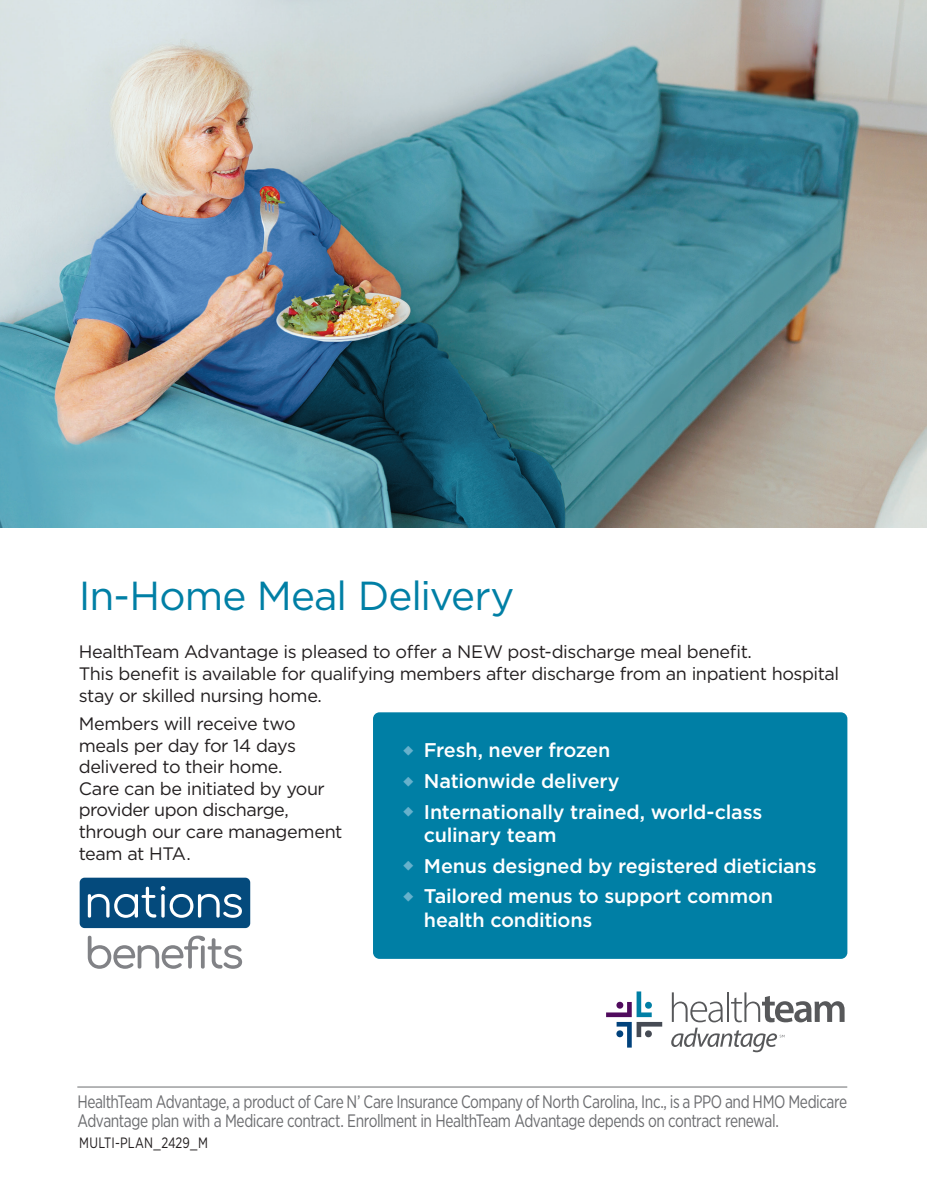
<style>
.page{position:relative;width:927px;height:1197px;background:#fff}
.page>*{position:absolute;margin:0;border:0;box-sizing:border-box;transform-origin:0 0}
.t1{font:40.5px "Gotham";letter-spacing:-.025em;color:#007fa5}
.t2{font:500 19.8px/30.6px "Gotham";letter-spacing:-.01em;color:#fff}
.t3{font:18px/21.6px "Gotham";letter-spacing:-.025em;color:#231f20}
.t4{font:18px/19.5px "Gotham Narrow";letter-spacing:-.03em;color:#6c6d70;scale:.88 1}
.t5{font:15px "Gotham Narrow";letter-spacing:.005em;color:#231f20;scale:.88 1}
</style>
<div class="page">
<hr style="left:77px;top:1087px;width:770px;height:1px;background:#6c6d70">
<img style="left:0;top:0;width:927px;height:527px">
<svg style="left:672px;top:992px;width:51px;height:30px"></svg>
<hr style="left:727px;top:992px;width:2px;height:30px;background:#57585a">
<svg style="left:731px;top:992px;width:114px;height:30px"></svg>
<svg style="left:606px;top:991px;width:56px;height:57px"></svg>
<svg style="left:671px;top:1028px;width:114px;height:24px"></svg>
<div style="left:373px;top:712px;width:474px;height:247px;background:#007fa5;border-radius:6px"></div>
<svg style="left:88px;top:936px;width:154px;height:33px"></svg>
<svg style="left:80px;top:878px;width:170px;height:50px"></svg>
<svg style="left:0;top:0;width:5px;height:5px"></svg>
<svg style="left:922px;top:0;width:5px;height:5px"></svg>
<h1 class="t1" style="left:79px;top:570px;width:437px">In-Home Meal Delivery</h1>
<p class="t3" style="left:79px;top:641px;width:762px">HealthTeam Advantage is pleased to offer a NEW post-discharge meal benefit.<br>This benefit is available for qualifying members after discharge from an inpatient hospital stay or skilled nursing home.</p>
<p class="t3" style="left:79px;top:712px;width:265px">Members will receive two meals per day for 14 days delivered to their home.<br>Care can be initiated by your provider upon discharge, through our care management team at HTA.</p>
<p class="t2" style="left:424px;top:735px;width:340px">Fresh, never frozen<br>Nationwide delivery<br>Internationally trained, world-class</p>
<p class="t2" style="left:424px;top:819px;width:394px">culinary team<br>Menus designed by registered dieticians<br>Tailored menus to support common</p>
<p class="t2" style="left:424px;top:904px;width:170px">health conditions</p>
<p class="t4" style="left:77px;top:1091px;width:876px">HealthTeam Advantage, a product of Care N’ Care Insurance Company of North Carolina, Inc., is a PPO and HMO Medicare<br>Advantage plan with a Medicare contract. Enrollment in HealthTeam Advantage depends on contract renewal.</p>
<p class="t5" style="left:79px;top:1134px;width:148px">MULTI-PLAN_2429_M</p>
</div>
